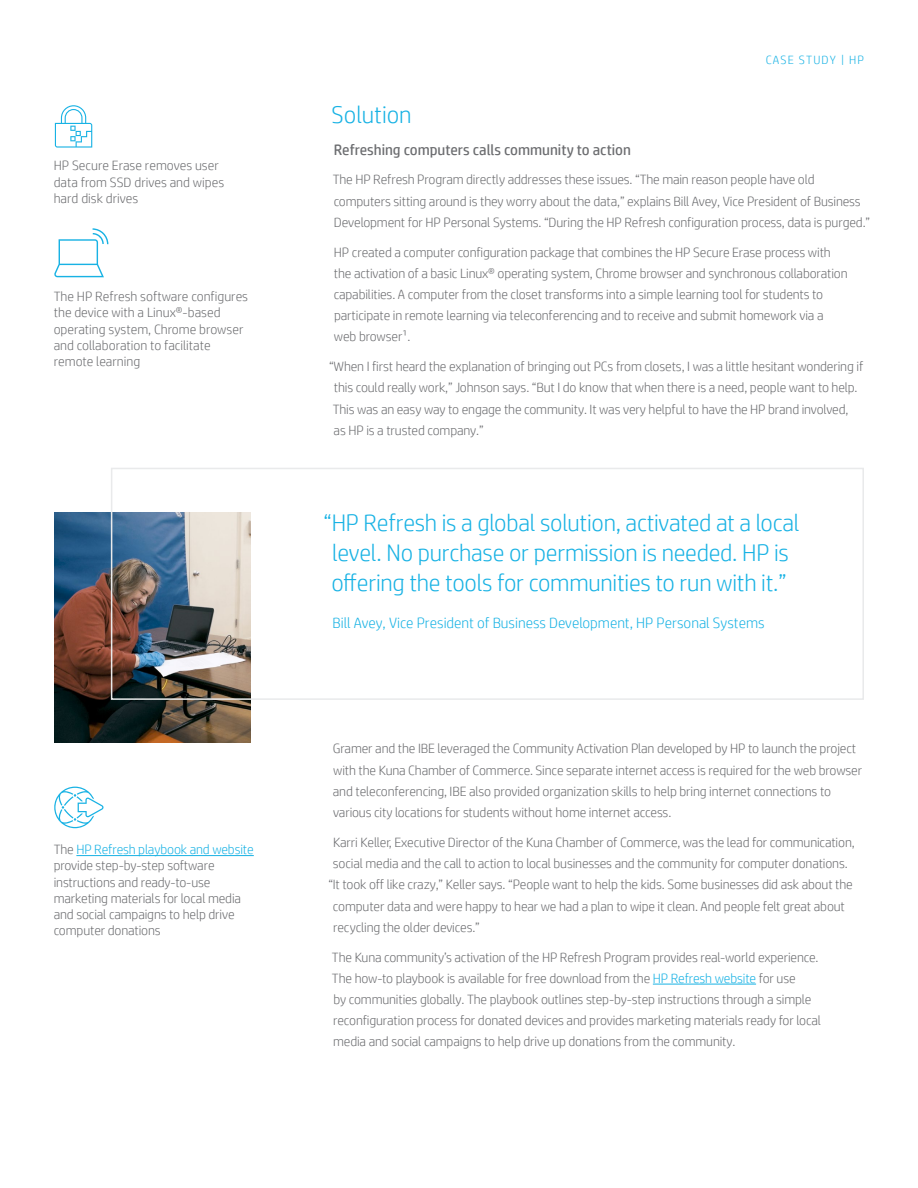
<style>
.page{position:relative;width:918px;height:1188px;background:#fff}
.page>*{position:absolute;margin:0;border:0;box-sizing:border-box;transform-origin:0 0}
.t1{font:300 24.3px "HP Simplified";color:#18b2e4}
.t2{font:300 24px/30px "HP Simplified";letter-spacing:-.01em;color:#18b2e4;text-align:center}
.t3{font:300 15px "HP Simplified";color:#18b2e4}
.t4{font:15px "HP Simplified";color:#6c6d70}
.t5{font:300 13.5px/21.1px "HP Simplified";letter-spacing:-.01em;color:#6c6d70}
.t6{font:300 12px "HP Simplified";letter-spacing:.1em;color:#18b2e4}
.s1{color:#18b2e4}
</style>
<div class="page">
<hr style="left:76px;top:855px;width:178px;height:1px;background:#18b2e4">
<img style="left:55px;top:513px;width:195px;height:229px">
<div style="left:111px;top:468px;width:753px;height:232px;border:2px solid #e9eaeb"></div>
<hr style="left:653px;top:984px;width:103px;height:1px;background:#18b2e4">
<svg style="left:55px;top:105px;width:37px;height:43px"></svg>
<svg style="left:54px;top:787px;width:50px;height:41px"></svg>
<svg style="left:54px;top:228px;width:54px;height:49px"></svg>
<p class="t5" style="left:54px;top:157px;width:172px;line-height:16.2px">HP Secure Erase removes user data from SSD drives and wipes hard disk drives</p>
<p class="t5" style="left:54px;top:288px;width:196px;line-height:16.2px">The HP Refresh software configures the device with a Linux®-based operating system, Chrome browser and collaboration to facilitate remote learning</p>
<p class="t5" style="left:54px;top:841px;width:202px;line-height:16.2px">The <span class="s1">HP Refresh playbook and website </span>provide step-by-step software instructions and ready-to-use marketing materials for local media and social campaigns to help drive computer donations</p>
<p class="t6" style="left:766px;top:53px;width:100px">CASE STUDY | HP</p>
<p class="t1" style="left:332px;top:101px;width:82px">Solution</p>
<p class="t4" style="left:334px;top:141px;width:299px">Refreshing computers calls community to action</p>
<p class="t5" style="left:333px;top:169px;width:539px">The HP Refresh Program directly addresses these issues. “The main reason people have old computers sitting around is they worry about the data,” explains Bill Avey, Vice President of Business<br>Development for HP Personal Systems. “During the HP Refresh configuration process, data is purged.”</p>
<p class="t5" style="left:334px;top:241px;width:515px">HP created a computer configuration package that combines the HP Secure Erase process with the activation of a basic Linux® operating system, Chrome browser and synchronous collaboration capabilities. A computer from the closet transforms into a simple learning tool for students to participate in remote learning via teleconferencing and to receive and submit homework via a web browser1.</p>
<p class="t5" style="left:329px;top:356px;width:536px">“When I first heard the explanation of bringing out PCs from closets, I was a little hesitant wondering if this could really work,” Johnson says. “But I do know that when there is a need, people want to help.<br>This was an easy way to engage the community. It was very helpful to have the HP brand involved,<br>as HP is a trusted company.”</p>
<p class="t2" style="left:324px;top:507px;width:477px">“HP Refresh is a global solution, activated at a local level. No purchase or permission is needed. HP is offering the tools for communities to run with it.”</p>
<p class="t3" style="left:333px;top:614px;width:434px">Bill Avey, Vice President of Business Development, HP Personal Systems</p>
<p class="t5" style="left:333px;top:738px;width:531px">Gramer and the IBE leveraged the Community Activation Plan developed by HP to launch the project with the Kuna Chamber of Commerce. Since separate internet access is required for the web browser and teleconferencing, IBE also provided organization skills to help bring internet connections to various city locations for students without home internet access.</p>
<p class="t5" style="left:333px;top:831px;width:523px">Karri Keller, Executive Director of the Kuna Chamber of Commerce, was the lead for communication,</p>
<p class="t5" style="left:333px;top:853px;width:516px">social media and the call to action to local businesses and the community for computer donations.</p>
<p class="t5" style="left:328px;top:874px;width:526px">“It took off like crazy,” Keller says. “People want to help the kids. Some businesses did ask about the</p>
<p class="t5" style="left:333px;top:895px;width:513px">computer data and were happy to hear we had a plan to wipe it clean. And people felt great about</p>
<p class="t5" style="left:333px;top:916px;width:148px">recycling the older devices.”</p>
<p class="t5" style="left:332px;top:946px;width:491px">The Kuna community’s activation of the HP Refresh Program provides real-world experience.<br>The how-to playbook is available for free download from the <span class="s1">HP Refresh website</span> for use<br>by communities globally. The playbook outlines step-by-step instructions through a simple reconfiguration process for donated devices and provides marketing materials ready for local media and social campaigns to help drive up donations from the community.</p>
</div>
